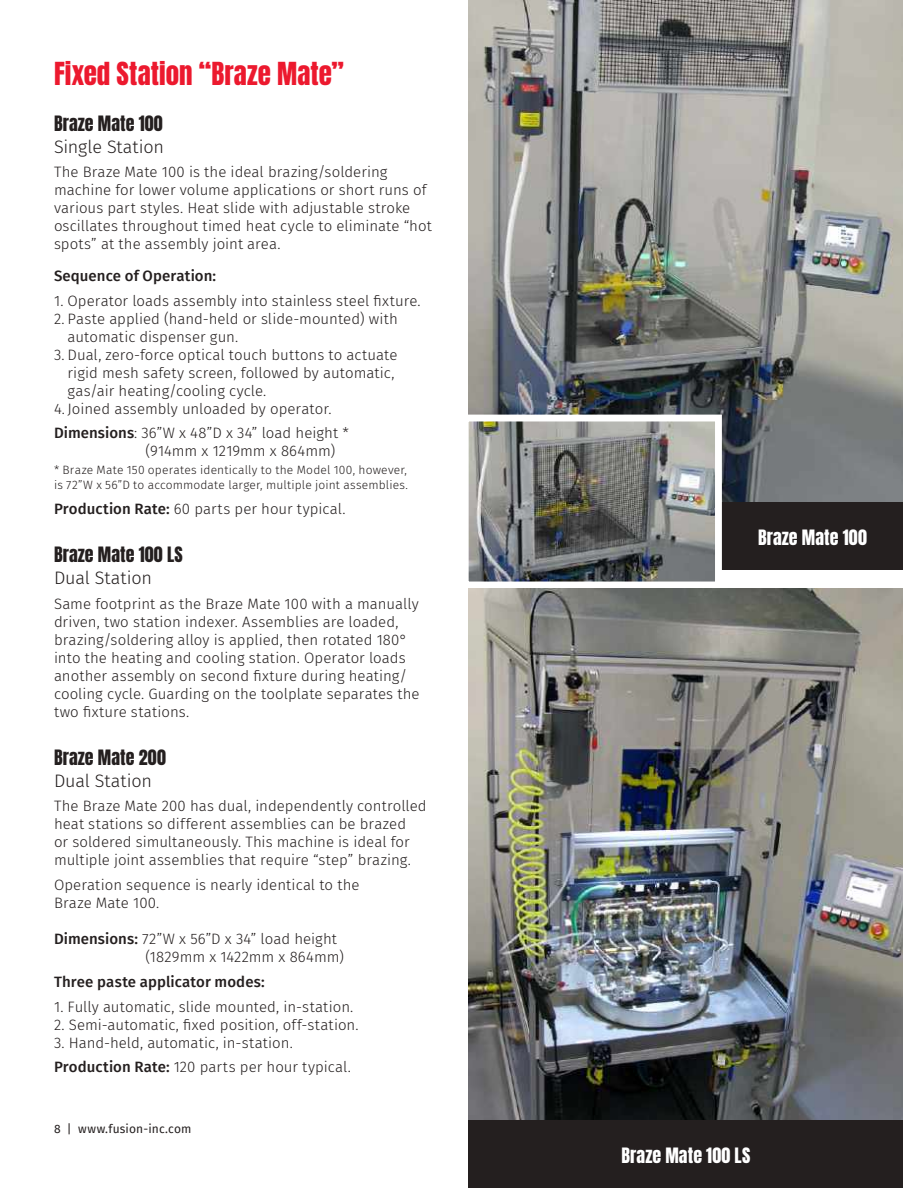
<style>
.page{position:relative;width:918px;height:1188px;background:#fff}
.page>*{position:absolute;margin:0;border:0;box-sizing:border-box;transform-origin:0 0}
.t1{font:27px "Anton";letter-spacing:.005em;color:#ec192e}
.t2{font:18px "Anton";letter-spacing:.005em;color:#241f1f}
.t3{font:300 18px "Fira Sans";letter-spacing:-.01em;color:#241f1f}
.t4{font:18px "Anton";letter-spacing:.005em;color:#fff}
.t5{font:300 15px/18px "Fira Sans";color:#241f1f}
.t6{font:500 15px "Fira Sans";letter-spacing:.005em;color:#241f1f}
.t7{font:300 12px/14.4px "Fira Sans";letter-spacing:.015em;color:#241f1f}
.t8{font:12px "Fira Sans";letter-spacing:.015em;color:#241f1f}
.s1{font-weight:500}
</style>
<div class="page">
<img style="left:469px;top:0;width:434px;height:503px">
<div style="left:722px;top:503px;width:181px;height:67px;background:#241f1f"></div>
<img style="left:468px;top:411px;width:257px;height:181px">
<img style="left:469px;top:588px;width:434px;height:533px">
<div style="left:469px;top:1121px;width:434px;height:67px;background:#241f1f"></div>
<h1 class="t1" style="left:54px;top:60px;width:292px">Fixed Station “Braze Mate”</h1>
<p class="t2" style="left:54px;top:114px;width:110px">Braze Mate 100</p>
<p class="t3" style="left:54px;top:134px;width:112px">Single Station</p>
<p class="t5" style="left:54px;top:163px;width:379px">The Braze Mate 100 is the ideal brazing/soldering machine for lower volume applications or short runs of various part styles. Heat slide with adjustable stroke oscillates throughout timed heat cycle to eliminate “hot spots” at the assembly joint area.</p>
<p class="t6" style="left:54px;top:264px;width:164px">Sequence of Operation:</p>
<p class="t5" style="left:54px;top:291px;width:368px">1. Operator loads assembly into stainless steel fixture.</p>
<p class="t5" style="left:68px;top:309px;width:332px;text-indent:-14px">2. Paste applied (hand-held or slide-mounted) with automatic dispenser gun.</p>
<p class="t5" style="left:68px;top:345px;width:332px;text-indent:-14px">3. Dual, zero-force optical touch buttons to actuate rigid mesh safety screen, followed by automatic, gas/air heating/cooling cycle.</p>
<p class="t5" style="left:54px;top:396px;width:296px;line-height:24.8px">4. Joined assembly unloaded by operator.<br><span class="s1">Dimensions</span>: 36”W x 48”D x 34” load height *</p>
<p class="t5" style="left:146px;top:442px;width:191px">(914mm x 1219mm x 864mm)</p>
<p class="t7" style="left:54px;top:463px;width:356px">* Braze Mate 150 operates identically to the Model 100, however, is 72”W x 56”D to accommodate larger, multiple joint assemblies.</p>
<p class="t5" style="left:54px;top:499px;width:293px"><span class="s1">Production Rate:</span> 60 parts per hour typical.</p>
<p class="t2" style="left:54px;top:545px;width:130px">Braze Mate 100 LS</p>
<p class="t3" style="left:54px;top:565px;width:100px">Dual Station</p>
<p class="t5" style="left:54px;top:594px;width:367px">Same footprint as the Braze Mate 100 with a manually driven, two station indexer. Assemblies are loaded, brazing/soldering alloy is applied, then rotated 180° into the heating and cooling station. Operator loads another assembly on second fixture during heating/ cooling cycle. Guarding on the toolplate separates the two fixture stations.</p>
<p class="t2" style="left:54px;top:748px;width:113px">Braze Mate 200</p>
<p class="t3" style="left:54px;top:768px;width:100px">Dual Station</p>
<p class="t5" style="left:54px;top:797px;width:374px">The Braze Mate 200 has dual, independently controlled heat stations so different assemblies can be brazed<br>or soldered simultaneously. This machine is ideal for multiple joint assemblies that require “step” brazing.</p>
<p class="t5" style="left:54px;top:876px;width:307px">Operation sequence is nearly identical to the<br>Braze Mate 100.</p>
<p class="t5" style="left:146px;top:930px;width:200px;text-indent:-92px"><span class="s1">Dimensions:</span> 72”W x 56”D x 34” load height (1829mm x 1422mm x 864mm)</p>
<p class="t6" style="left:54px;top:970px;width:212px">Three paste applicator modes:</p>
<p class="t5" style="left:54px;top:997px;width:301px">1. Fully automatic, slide mounted, in-station.</p>
<p class="t5" style="left:54px;top:1015px;width:306px">2. Semi-automatic, fixed position, off-station.</p>
<p class="t5" style="left:54px;top:1030px;width:299px;line-height:24.8px">3. Hand-held, automatic, in-station.<br><span class="s1">Production Rate:</span> 120 parts per hour typical.</p>
<p class="t8" style="left:54px;top:1120px;width:139px">8 | www.fusion-inc.com</p>
<p class="t4" style="left:758px;top:528px;width:110px">Braze Mate 100</p>
<p class="t4" style="left:622px;top:1146px;width:130px">Braze Mate 100 LS</p>
</div>
